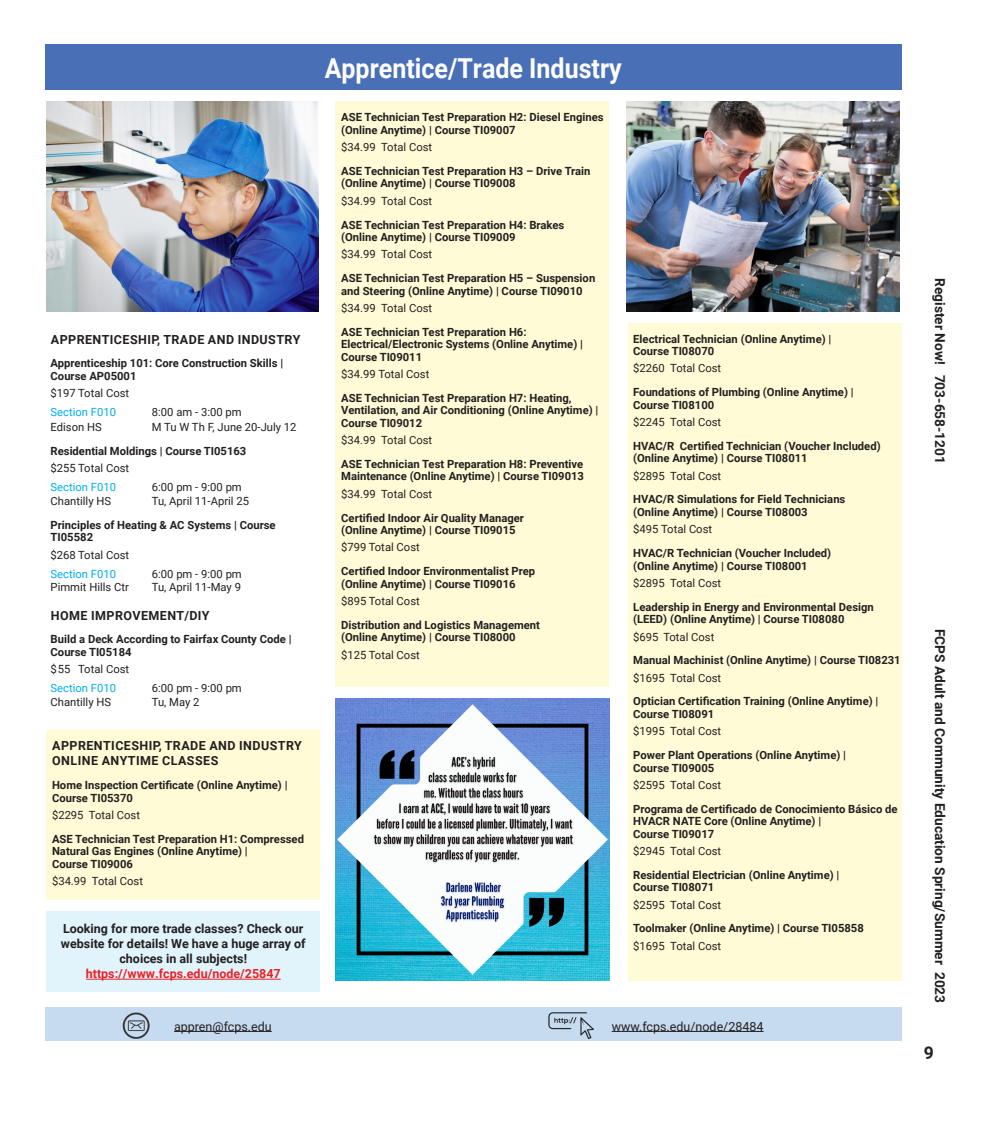
<style>
.page{position:relative;width:990px;height:1125px;background:#fff}
.page>*{position:absolute;margin:0;border:0;box-sizing:border-box;transform-origin:0 0}
.Small_Information_bo{font:700 27.5px "Roboto";color:#fff;scale:.91 1}
.t1{font:700 17.5px "Roboto";color:#231f20}
.t2{font:700 13.75px "Roboto";color:#231f20}
.Small_Information_bo-2{font:700 12.5px/15px "Roboto";color:#231f20;text-align:center}
.subject_name{font:700 12.5px/15px "Roboto";letter-spacing:.035em;color:#231f20}
.Small_Information_bo-3{font:12.5px "Roboto";color:#231f20}
.Cover2_Course_Desc{font:700 12.5px "Roboto";color:#ea2128}
.location{font:700 12.5px "Roboto";letter-spacing:.035em;color:#231f20}
.course_name{font:700 11.25px/12.5px "Roboto";color:#231f20}
.cost_id{font:11.25px "Roboto";color:#231f20}
.location-2{font:11.25px "Roboto";color:#231f20}
.section{font:11.25px "Roboto";color:#231f20}
.section-2{font:11.25px "Roboto";color:#00aeef}
</style>
<div class="page">
<div style="left:45px;top:1007px;width:856px;height:34px;background:#c6daf0"></div>
<hr style="left:174px;top:1031px;width:98px;height:1px;background:#231f20">
<hr style="left:612px;top:1031px;width:152px;height:1px;background:#231f20">
<img style="left:122px;top:1012px;width:27px;height:27px">
<img style="left:549px;top:1012px;width:45px;height:26px">
<div style="left:46px;top:730px;width:274px;height:170px;background:#fffbd6"></div>
<div style="left:336px;top:102px;width:273px;height:585px;background:#fffbd6"></div>
<div style="left:628px;top:323px;width:273px;height:658px;background:#fffbd6"></div>
<img style="left:336px;top:698px;width:273px;height:283px">
<img style="left:626px;top:102px;width:274px;height:210px">
<img style="left:46px;top:102px;width:273px;height:210px">
<div style="left:45px;top:45px;width:856px;height:45px;background:#4970b7"></div>
<div style="left:46px;top:911px;width:274px;height:80px;background:#e1f4fc"></div>
<hr style="left:86px;top:979px;width:195px;height:1px;background:#ea2128">
<p class="subject_name" style="left:51px;top:331px;width:251px">APPRENTICESHIP, TRADE AND INDUSTRY</p>
<p class="course_name" style="left:51px;top:357px;width:234px">Apprenticeship 101: Core Construction Skills |<br>Course AP05001</p>
<p class="cost_id" style="left:51px;top:385px;width:80px">$197 Total Cost</p>
<p class="section-2" style="left:51px;top:404px;width:67px">Section F010</p>
<p class="section" style="left:152px;top:404px;width:91px">8:00 am - 3:00 pm</p>
<p class="location-2" style="left:51px;top:419px;width:53px">Edison HS</p>
<p class="location-2" style="left:152px;top:419px;width:146px">M Tu W Th F, June 20-July 12</p>
<p class="course_name" style="left:51px;top:444px;width:197px">Residential Moldings | Course TI05163</p>
<p class="cost_id" style="left:51px;top:460px;width:80px">$255 Total Cost</p>
<p class="section-2" style="left:51px;top:480px;width:67px">Section F010</p>
<p class="section" style="left:152px;top:480px;width:91px">6:00 pm - 9:00 pm</p>
<p class="location-2" style="left:51px;top:493px;width:62px">Chantilly HS</p>
<p class="location-2" style="left:152px;top:493px;width:99px">Tu, April 11-April 25</p>
<p class="course_name" style="left:51px;top:518px;width:227px">Principles of Heating &amp; AC Systems | Course<br>TI05582</p>
<p class="cost_id" style="left:51px;top:547px;width:80px">$268 Total Cost</p>
<p class="section-2" style="left:51px;top:566px;width:67px">Section F010</p>
<p class="section" style="left:152px;top:566px;width:91px">6:00 pm - 9:00 pm</p>
<p class="location-2" style="left:51px;top:579px;width:80px">Pimmit Hills Ctr</p>
<p class="location-2" style="left:152px;top:579px;width:91px">Tu, April 11-May 9</p>
<p class="location" style="left:51px;top:607px;width:160px">HOME IMPROVEMENT/DIY</p>
<p class="course_name" style="left:51px;top:633px;width:242px">Build a Deck According to Fairfax County Code |<br>Course TI05184</p>
<p class="cost_id" style="left:51px;top:661px;width:80px">$55 Total Cost</p>
<p class="section-2" style="left:51px;top:681px;width:67px">Section F010</p>
<p class="section" style="left:152px;top:681px;width:91px">6:00 pm - 9:00 pm</p>
<p class="location-2" style="left:51px;top:694px;width:62px">Chantilly HS</p>
<p class="location-2" style="left:152px;top:694px;width:49px">Tu, May 2</p>
<p class="subject_name" style="left:52px;top:738px;width:251px">APPRENTICESHIP, TRADE AND INDUSTRY<br>ONLINE ANYTIME CLASSES</p>
<p class="course_name" style="left:52px;top:778px;width:237px">Home Inspection Certificate (Online Anytime) |<br>Course TI05370</p>
<p class="cost_id" style="left:52px;top:807px;width:90px">$2295 Total Cost</p>
<p class="course_name" style="left:52px;top:832px;width:254px">ASE Technician Test Preparation H1: Compressed<br>Natural Gas Engines (Online Anytime) |<br>Course TI09006</p>
<p class="cost_id" style="left:52px;top:873px;width:93px">$34.99 Total Cost</p>
<p class="Small_Information_bo-2" style="left:61px;top:921px;width:246px">Looking for more trade classes? Check our website for details! We have a huge array of choices in all subjects!</p>
<p class="Cover2_Course_Desc" style="left:86px;top:965px;width:196px">https://www.fcps.edu/node/25847</p>
<p class="Small_Information_bo" style="left:325px;top:49px;width:328px">Apprentice/Trade Industry</p>
<p class="course_name" style="left:341px;top:111px;width:264px">ASE Technician Test Preparation H2: Diesel Engines (Online Anytime) | Course TI09007</p>
<p class="cost_id" style="left:341px;top:139px;width:93px">$34.99 Total Cost</p>
<p class="course_name" style="left:341px;top:164px;width:251px">ASE Technician Test Preparation H3 – Drive Train (Online Anytime) | Course TI09008</p>
<p class="cost_id" style="left:341px;top:193px;width:93px">$34.99 Total Cost</p>
<p class="course_name" style="left:341px;top:218px;width:225px">ASE Technician Test Preparation H4: Brakes (Online Anytime) | Course TI09009</p>
<p class="cost_id" style="left:341px;top:247px;width:93px">$34.99 Total Cost</p>
<p class="course_name" style="left:341px;top:271px;width:256px">ASE Technician Test Preparation H5 – Suspension and Steering (Online Anytime) | Course TI09010</p>
<p class="cost_id" style="left:341px;top:300px;width:93px">$34.99 Total Cost</p>
<p class="course_name" style="left:341px;top:325px;width:243px">ASE Technician Test Preparation H6:<br>Electrical/Electronic Systems (Online Anytime) |<br>Course TI09011</p>
<p class="cost_id" style="left:341px;top:366px;width:90px">$34.99 Total Cost</p>
<p class="course_name" style="left:341px;top:391px;width:259px">ASE Technician Test Preparation H7: Heating,<br>Ventilation, and Air Conditioning (Online Anytime) |<br>Course TI09012</p>
<p class="cost_id" style="left:341px;top:432px;width:93px">$34.99 Total Cost</p>
<p class="course_name" style="left:341px;top:457px;width:244px">ASE Technician Test Preparation H8: Preventive<br>Maintenance (Online Anytime) | Course TI09013</p>
<p class="cost_id" style="left:341px;top:486px;width:93px">$34.99 Total Cost</p>
<p class="course_name" style="left:341px;top:511px;width:184px">Certified Indoor Air Quality Manager (Online Anytime) | Course TI09015</p>
<p class="cost_id" style="left:341px;top:540px;width:80px">$799 Total Cost</p>
<p class="course_name" style="left:341px;top:565px;width:196px">Certified Indoor Environmentalist Prep (Online Anytime) | Course TI09016</p>
<p class="cost_id" style="left:341px;top:593px;width:80px">$895 Total Cost</p>
<p class="course_name" style="left:341px;top:618px;width:200px">Distribution and Logistics Management (Online Anytime) | Course TI08000</p>
<p class="cost_id" style="left:341px;top:647px;width:80px">$125 Total Cost</p>
<p class="course_name" style="left:633px;top:332px;width:200px">Electrical Technician (Online Anytime) |<br>Course TI08070</p>
<p class="cost_id" style="left:633px;top:361px;width:90px">$2260 Total Cost</p>
<p class="course_name" style="left:633px;top:386px;width:222px">Foundations of Plumbing (Online Anytime) |<br>Course TI08100</p>
<p class="cost_id" style="left:633px;top:414px;width:90px">$2245 Total Cost</p>
<p class="course_name" style="left:633px;top:439px;width:249px">HVAC/R Certified Technician (Voucher Included) (Online Anytime) | Course TI08011</p>
<p class="cost_id" style="left:633px;top:468px;width:90px">$2895 Total Cost</p>
<p class="course_name" style="left:633px;top:493px;width:214px">HVAC/R Simulations for Field Technicians (Online Anytime) | Course TI08003</p>
<p class="cost_id" style="left:633px;top:521px;width:80px">$495 Total Cost</p>
<p class="course_name" style="left:633px;top:546px;width:199px">HVAC/R Technician (Voucher Included) (Online Anytime) | Course TI08001</p>
<p class="cost_id" style="left:633px;top:575px;width:90px">$2895 Total Cost</p>
<p class="course_name" style="left:633px;top:600px;width:242px">Leadership in Energy and Environmental Design (LEED) (Online Anytime) | Course TI08080</p>
<p class="cost_id" style="left:633px;top:629px;width:83px">$695 Total Cost</p>
<p class="course_name" style="left:633px;top:654px;width:269px">Manual Machinist (Online Anytime) | Course TI08231</p>
<p class="cost_id" style="left:633px;top:670px;width:90px">$1695 Total Cost</p>
<p class="course_name" style="left:633px;top:695px;width:247px">Optician Certification Training (Online Anytime) |<br>Course TI08091</p>
<p class="cost_id" style="left:633px;top:723px;width:90px">$1995 Total Cost</p>
<p class="course_name" style="left:633px;top:748px;width:214px">Power Plant Operations (Online Anytime) |<br>Course TI09005</p>
<p class="cost_id" style="left:633px;top:777px;width:90px">$2595 Total Cost</p>
<p class="course_name" style="left:633px;top:802px;width:266px">Programa de Certificado de Conocimiento Básico de<br>HVACR NATE Core (Online Anytime) |<br>Course TI09017</p>
<p class="cost_id" style="left:633px;top:843px;width:90px">$2945 Total Cost</p>
<p class="course_name" style="left:633px;top:868px;width:208px">Residential Electrician (Online Anytime) |<br>Course TI08071</p>
<p class="cost_id" style="left:633px;top:897px;width:90px">$2595 Total Cost</p>
<p class="course_name" style="left:633px;top:922px;width:232px">Toolmaker (Online Anytime) | Course TI05858</p>
<p class="cost_id" style="left:633px;top:938px;width:90px">$1695 Total Cost</p>
<p class="Small_Information_bo-3" style="left:174px;top:1017px;width:99px">appren@fcps.edu</p>
<p class="Small_Information_bo-3" style="left:612px;top:1017px;width:153px">www.fcps.edu/node/28484</p>
<p class="t2" style="left:950px;top:278px;width:187px;rotate:90deg">Register Now! 703-658-1201</p>
<p class="t2" style="left:950px;top:629px;width:376px;rotate:90deg">FCPS Adult and Community Education Spring/Summer 2023</p>
<h2 class="t1" style="left:924px;top:1040px;width:12px">9</h2>
</div>
